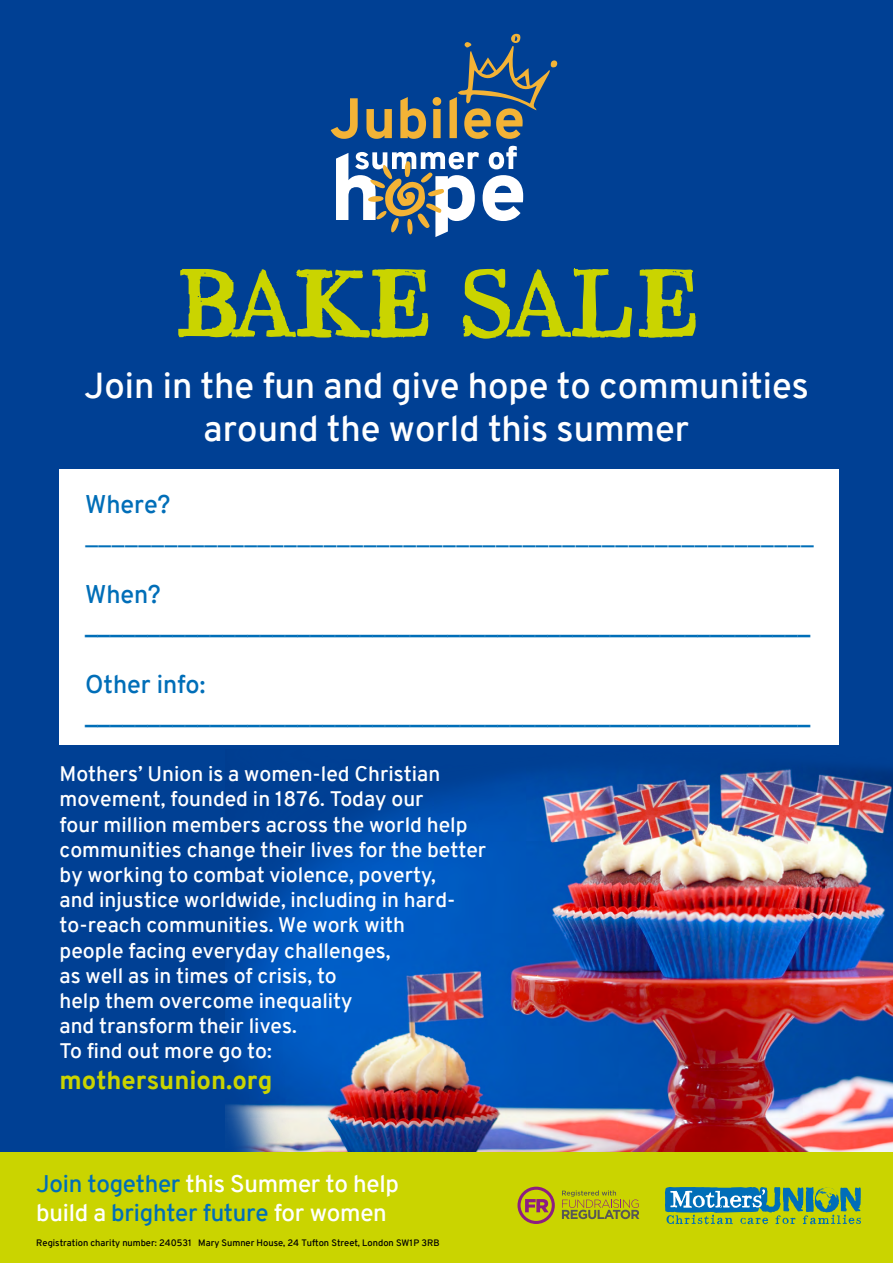
<style>
.page{position:relative;width:893px;height:1263px;background:#fff}
.page>*{position:absolute;margin:0;border:0;box-sizing:border-box;transform-origin:0 0}
.Main_heading{font:96.3px "Bodoni Hand";letter-spacing:-.01em;color:#cad400}
.Body_text{font:36px/43.2px "Overpass";color:#fff;text-align:center}
.Body_text-2{font:700 25.5px "Overpass";color:#cad400}
.Subhead_black{font:600 25.05px "Overpass";color:#006eb8}
.Subhead_black-2{font:300 25.05px "Overpass";color:#006eb8}
.Heading{font:24px/28.8px "Overpass";letter-spacing:-.01em;color:#fff}
.Body_text-3{font:21px/25.2px "Overpass";color:#fff}
.t1{font:9.3px "Overpass";color:#000}
.s1{color:#006eb8}
</style>
<div class="page">
<div style="left:0;top:0;width:893px;height:1152px;background:#004094"></div>
<img style="left:225px;top:766px;width:668px;height:386px">
<div style="left:0;top:1152px;width:893px;height:111px;background:#cad400"></div>
<div style="left:60px;top:469px;width:779px;height:275px;background:#fff"></div>
<svg style="left:665px;top:1187px;width:196px;height:38px"></svg>
<svg style="left:331px;top:34px;width:226px;height:105px"></svg>
<svg style="left:336px;top:146px;width:187px;height:91px"></svg>
<svg style="left:517px;top:1187px;width:38px;height:37px"></svg>
<svg style="left:562px;top:1190px;width:77px;height:29px"></svg>
<p class="Main_heading" style="left:176px;top:261px;width:522px">BAKE SALE</p>
<p class="Body_text" style="left:84px;top:364px;width:726px">Join in the fun and give hope to communities around the world this summer</p>
<p class="Subhead_black" style="left:85px;top:486px;width:87px">Where?</p>
<p class="Subhead_black-2" style="left:85px;top:516px;width:730px">_______________________________________________________</p>
<p class="Subhead_black" style="left:85px;top:576px;width:77px">When?</p>
<p class="Subhead_black" style="left:85px;top:606px;width:727px">__________________________________________________________</p>
<p class="Subhead_black" style="left:85px;top:666px;width:122px">Other info:</p>
<p class="Subhead_black" style="left:85px;top:696px;width:727px">__________________________________________________________</p>
<p class="Body_text-3" style="left:60px;top:761px;width:428px">Mothers’ Union is a women-led Christian movement, founded in 1876. Today our<br>four million members across the world help communities change their lives for the better by working to combat violence, poverty,<br>and injustice worldwide, including in hard&shy;to-reach communities. We work with<br>people facing everyday challenges,<br>as well as in times of crisis, to<br>help them overcome inequality<br>and transform their lives.<br>To find out more go to:</p>
<p class="Body_text-2" style="left:60px;top:1064px;width:215px">mothersunion.org</p>
<p class="Heading" style="left:36px;top:1169px;width:364px"><span class="s1">Join together</span> this Summer to help build a <span class="s1">brighter future</span> for women</p>
<p class="t1" style="left:36px;top:1236px;width:405px">Registration charity number: 240531 Mary Sumner House, 24 Tufton Street, London SW1P 3RB</p>
</div>
